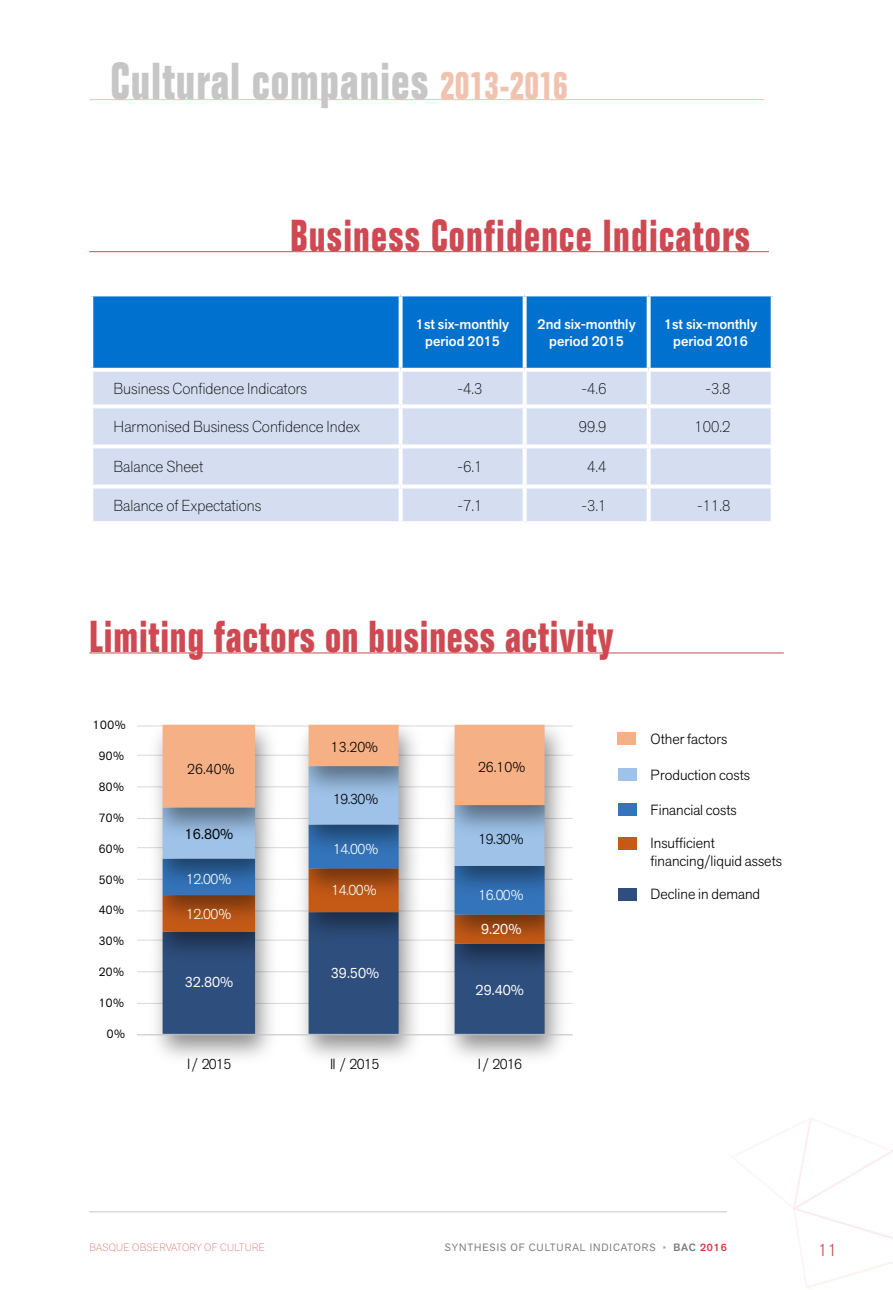
<style>
.page{position:relative;width:893px;height:1290px;background:#fff}
.page>*{position:absolute;margin:0;border:0;box-sizing:border-box;transform-origin:0 0}
.t1{font:700 condensed 50.75px "Folio";letter-spacing:.02em;color:#c6c6c6;scale:.9 1}
.t2{font:700 condensed 43.75px "Folio";letter-spacing:.02em;color:#ce4952;scale:.9 1}
.t3{font:300 17.5px "Akzid Grtsk Next";color:#ce4952}
.t4{font:200 15.75px "Akzid Grtsk Next";color:#000}
.t5{font:300 14.53px/17.5px "Akzid Grtsk Next";color:#000}
.t6{font:300 14.53px "Akzid Grtsk Next";letter-spacing:-.04em;color:#fff}
.t7{font:14.53px "Akzid Grtsk Next";color:#fff}
.t8{font:14.53px "Akzid Grtsk Next";color:#000}
.t9{font:500 14px/16.8px "Akzid Grtsk Next";color:#fff;text-align:center}
.t10{font:12.25px "Akzid Grtsk Next";letter-spacing:.045em;color:#000}
.t11{font:10.5px "Akzid Grtsk Next";letter-spacing:.09em;color:#797979}
.t12{font:200 10.5px "Akzid Grtsk Next";letter-spacing:.03em;color:#d76b6b}
.s1{font-size:38.5px;color:#f1c2af}
.s2{color:#aaa}
.s3{font-weight:500}
.s4{font-weight:500;color:#c93445}
</style>
<div class="page">
<hr style="left:89px;top:1211px;width:638px;height:1px;background:#c6c6c6">
<hr style="left:89px;top:99px;width:675px;height:1px;background:#f1c2af">
<hr style="left:89px;top:251px;width:680px;height:1px;background:#ce4952">
<hr style="left:89px;top:652px;width:695px;height:1px;background:#ce4952">
<div style="left:93px;top:296px;width:678px;height:72px;background:#0071ce"></div>
<div style="left:93px;top:372px;width:678px;height:149px;background:#d5def1"></div>
<svg style="left:399px;top:372px;width:4px;height:32px"></svg>
<svg style="left:523px;top:372px;width:4px;height:32px"></svg>
<svg style="left:647px;top:372px;width:4px;height:32px"></svg>
<svg style="left:92px;top:404px;width:309px;height:4px"></svg>
<svg style="left:401px;top:404px;width:124px;height:4px"></svg>
<svg style="left:399px;top:408px;width:4px;height:36px"></svg>
<svg style="left:525px;top:404px;width:124px;height:4px"></svg>
<svg style="left:523px;top:408px;width:4px;height:36px"></svg>
<svg style="left:649px;top:404px;width:123px;height:4px"></svg>
<svg style="left:647px;top:408px;width:4px;height:36px"></svg>
<svg style="left:92px;top:444px;width:309px;height:4px"></svg>
<svg style="left:401px;top:444px;width:124px;height:4px"></svg>
<svg style="left:399px;top:448px;width:4px;height:36px"></svg>
<svg style="left:525px;top:444px;width:124px;height:4px"></svg>
<svg style="left:523px;top:448px;width:4px;height:36px"></svg>
<svg style="left:649px;top:444px;width:123px;height:4px"></svg>
<svg style="left:647px;top:448px;width:4px;height:36px"></svg>
<svg style="left:92px;top:484px;width:309px;height:4px"></svg>
<svg style="left:401px;top:484px;width:124px;height:4px"></svg>
<svg style="left:399px;top:488px;width:4px;height:33px"></svg>
<svg style="left:525px;top:484px;width:124px;height:4px"></svg>
<svg style="left:523px;top:488px;width:4px;height:33px"></svg>
<svg style="left:649px;top:484px;width:123px;height:4px"></svg>
<svg style="left:647px;top:488px;width:4px;height:33px"></svg>
<svg style="left:399px;top:296px;width:4px;height:72px"></svg>
<svg style="left:523px;top:296px;width:4px;height:72px"></svg>
<svg style="left:647px;top:296px;width:4px;height:72px"></svg>
<img style="left:137px;top:724px;width:436px;height:334px">
<svg style="left:163px;top:944px;width:382px;height:90px;fill:#2e4e7d"></svg>
<img style="left:141px;top:725px;width:432px;height:121px">
<svg style="left:163px;top:725px;width:382px;height:219px"></svg>
<hr style="left:137px;top:1034px;width:436px;height:1px;background:#c0bec2">
<div style="left:617px;top:732px;width:19px;height:13px;background:#f5b185"></div>
<div style="left:618px;top:768px;width:19px;height:13px;background:#9ec2e8"></div>
<div style="left:618px;top:803px;width:19px;height:13px;background:#3374ba"></div>
<div style="left:618px;top:837px;width:19px;height:13px;background:#c55a17"></div>
<div style="left:618px;top:888px;width:19px;height:12px;background:#2e4e7d"></div>
<h1 class="t1" style="left:111px;top:53px;width:510px">Cultural companies <span class="s1">2013-2016</span></h1>
<h2 class="t2" style="left:290px;top:212px;width:513px">Business Confidence Indicators</h2>
<p class="t9" style="left:416px;top:316px;width:95px">1st six-monthly period 2015</p>
<p class="t9" style="left:538px;top:316px;width:99px">2nd six-monthly period 2015</p>
<p class="t9" style="left:664px;top:316px;width:95px">1st six-monthly period 2016</p>
<p class="t4" style="left:114px;top:378px;width:195px">Business Confidence Indicators</p>
<p class="t4" style="left:457px;top:378px;width:27px">-4.3</p>
<p class="t4" style="left:581px;top:378px;width:27px">-4.6</p>
<p class="t4" style="left:705px;top:378px;width:27px">-3.8</p>
<p class="t4" style="left:114px;top:417px;width:248px">Harmonised Business Confidence Index</p>
<p class="t4" style="left:579px;top:417px;width:29px">99.9</p>
<p class="t4" style="left:694px;top:417px;width:38px">100.2</p>
<p class="t4" style="left:114px;top:457px;width:91px">Balance Sheet</p>
<p class="t4" style="left:457px;top:457px;width:27px">-6.1</p>
<p class="t4" style="left:587px;top:457px;width:21px">4.4</p>
<p class="t4" style="left:114px;top:495px;width:149px">Balance of Expectations</p>
<p class="t4" style="left:457px;top:495px;width:27px">-7.1</p>
<p class="t4" style="left:581px;top:495px;width:27px">-3.1</p>
<p class="t4" style="left:697px;top:495px;width:35px">-11.8</p>
<h2 class="t2" style="left:89px;top:613px;width:584px">Limiting factors on business activity</h2>
<p class="t10" style="left:93px;top:717px;width:34px">100%</p>
<p class="t10" style="left:99px;top:748px;width:27px">90%</p>
<p class="t10" style="left:99px;top:779px;width:27px">80%</p>
<p class="t10" style="left:99px;top:809px;width:27px">70%</p>
<p class="t10" style="left:99px;top:840px;width:27px">60%</p>
<p class="t10" style="left:99px;top:871px;width:27px">50%</p>
<p class="t10" style="left:99px;top:902px;width:27px">40%</p>
<p class="t10" style="left:99px;top:933px;width:27px">30%</p>
<p class="t10" style="left:99px;top:964px;width:27px">20%</p>
<p class="t10" style="left:99px;top:995px;width:27px">10%</p>
<p class="t10" style="left:107px;top:1026px;width:20px">0%</p>
<p class="t5" style="left:187px;top:760px;width:49px">26.40%</p>
<p class="t8" style="left:185px;top:825px;width:50px">16.80%</p>
<p class="t6" style="left:186px;top:869px;width:47px">12.00%</p>
<p class="t6" style="left:186px;top:904px;width:47px">12.00%</p>
<p class="t7" style="left:185px;top:972px;width:50px">32.80%</p>
<p class="t5" style="left:331px;top:738px;width:49px">13.20%</p>
<p class="t5" style="left:333px;top:790px;width:47px">19.30%</p>
<p class="t6" style="left:333px;top:839px;width:47px">14.00%</p>
<p class="t6" style="left:331px;top:881px;width:47px">14.00%</p>
<p class="t7" style="left:331px;top:963px;width:50px">39.50%</p>
<p class="t5" style="left:478px;top:758px;width:49px">26.10%</p>
<p class="t5" style="left:479px;top:830px;width:47px">19.30%</p>
<p class="t6" style="left:479px;top:886px;width:47px">16.00%</p>
<p class="t7" style="left:481px;top:919px;width:42px">9.20%</p>
<p class="t7" style="left:476px;top:981px;width:50px">29.40%</p>
<p class="t5" style="left:187px;top:1054px;width:46px">I / 2015</p>
<p class="t5" style="left:330px;top:1054px;width:51px">II / 2015</p>
<p class="t5" style="left:478px;top:1054px;width:46px">I / 2016</p>
<p class="t5" style="left:651px;top:730px;width:78px">Other factors</p>
<p class="t5" style="left:651px;top:765px;width:101px">Production costs</p>
<p class="t5" style="left:651px;top:801px;width:88px">Financial costs</p>
<p class="t5" style="left:651px;top:834px;width:133px">Insufficient financing/liquid assets</p>
<p class="t5" style="left:651px;top:885px;width:111px">Decline in demand</p>
<p class="t12" style="left:89px;top:1240px;width:177px">BASQUE OBSERVATORY OF CULTURE</p>
<p class="t11" style="left:445px;top:1240px;width:283px">SYNTHESIS OF CULTURAL INDICATORS <span class="s2">•</span> <span class="s3">BAC</span> <span class="s4">2016</span></p>
<p class="t3" style="left:818px;top:1239px;width:20px">11</p>
</div>
